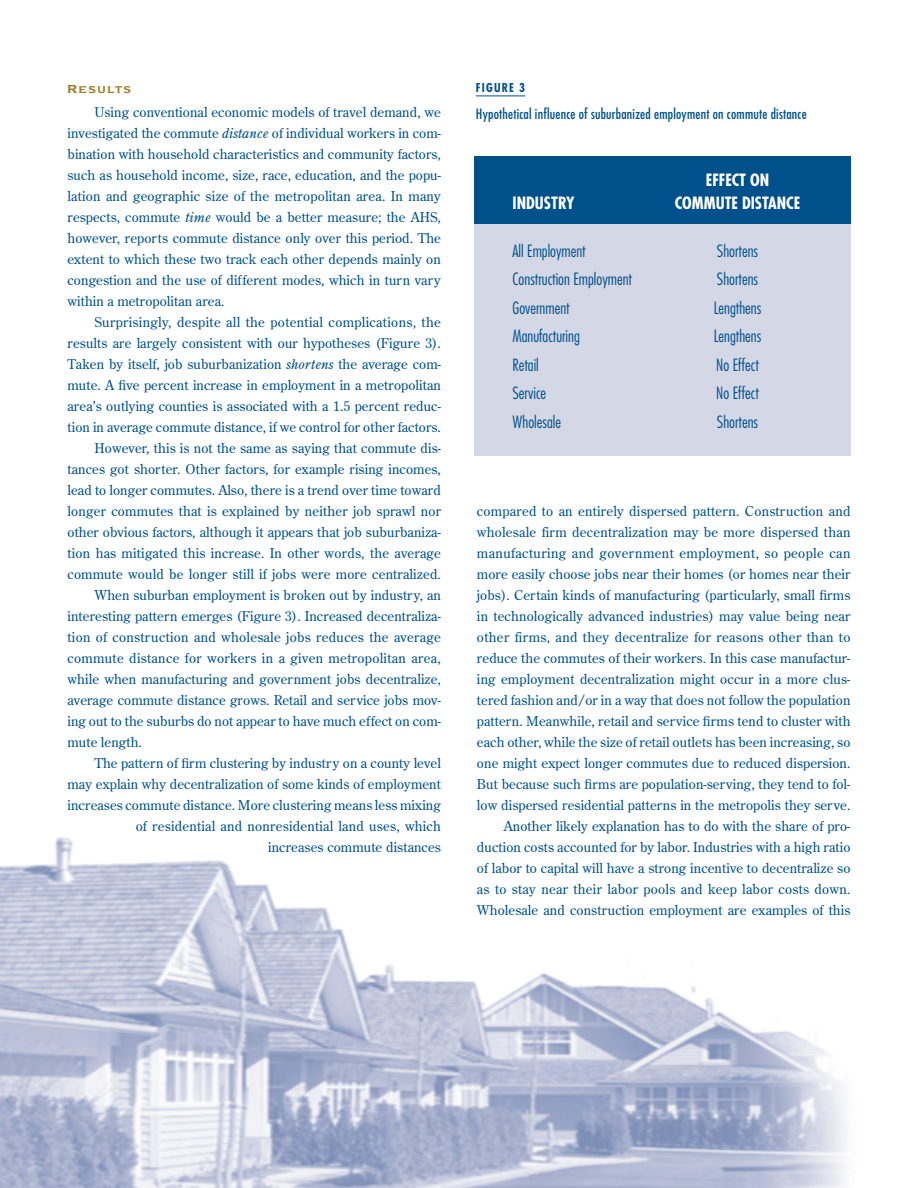
<style>
.page{position:relative;width:918px;height:1188px;background:#fff}
.page>*{position:absolute;margin:0;border:0;box-sizing:border-box;transform-origin:0 0}
.t1{font:300 condensed 16.5px "Futura";color:#00518b}
.t2{font:700 condensed 16.5px "Futura";color:#fff}
.t3{font:condensed 13.95px "Futura";letter-spacing:.015em;color:#00518b}
.t4{font:13.5px/21px "Century Old Style";letter-spacing:.005em;color:#00518b;text-align:justify}
.t5{font:700 condensed 12px "Futura";letter-spacing:.1em;color:#00518b}
.t6{font:600 11.55px "Newtext IT Cby BT";letter-spacing:.15em;color:#a07a28}
.s1{font-size:13.5px}
.s2{font-style:italic}
</style>
<div class="page">
<img style="left:0;top:837px;width:846px;height:350px">
<div style="left:474px;top:183px;width:376px;height:272px;background:#d4d7e6"></div>
<div style="left:474px;top:156px;width:376px;height:68px;background:#00518b"></div>
<hr style="left:476px;top:96px;width:49px;height:1px;background:#00518b">
<p class="t6" style="left:68px;top:82px;width:65px"><span class="s1">R</span>ESULTS</p>
<p class="t4" style="left:67px;top:103px;width:375px;text-indent:27px">Using conventional economic models of travel demand, we investigated the commute <span class="s2">distance</span> of individual workers in com&shy;bination with household characteristics and community factors, such as household income, size, race, education, and the popu&shy;lation and geographic size of the metropolitan area. In many respects, commute <span class="s2">time</span> would be a better measure; the AHS, however, reports commute distance only over this period. The extent to which these two track each other depends mainly on congestion and the use of different modes, which in turn vary within a metropolitan area.</p>
<p class="t4" style="left:94px;top:313px;width:348px">Surprisingly, despite all the potential complications, the</p>
<p class="t4" style="left:67px;top:334px;width:375px">results are largely consistent with our hypotheses (Figure 3).</p>
<p class="t4" style="left:67px;top:355px;width:375px">Taken by itself, job suburbanization <span class="s2">shortens</span> the average com-</p>
<p class="t4" style="left:68px;top:376px;width:375px">mute. A five percent increase in employment in a metropolitan</p>
<p class="t4" style="left:68px;top:397px;width:375px">area’s outlying counties is associated with a 1.5 percent reduc-</p>
<p class="t4" style="left:68px;top:418px;width:375px">tion in average commute distance, if we control for other factors.</p>
<p class="t4" style="left:94px;top:439px;width:348px">However, this is not the same as saying that commute dis-</p>
<p class="t4" style="left:68px;top:460px;width:375px">tances got shorter. Other factors, for example rising incomes,</p>
<p class="t4" style="left:68px;top:481px;width:375px">lead to longer commutes. Also, there is a trend over time toward</p>
<p class="t4" style="left:68px;top:502px;width:375px">longer commutes that is explained by neither job sprawl nor</p>
<p class="t4" style="left:68px;top:523px;width:375px">other obvious factors, although it appears that job suburbaniza-</p>
<p class="t4" style="left:68px;top:544px;width:375px">tion has mitigated this increase. In other words, the average</p>
<p class="t4" style="left:68px;top:565px;width:375px">commute would be longer still if jobs were more centralized.</p>
<p class="t4" style="left:94px;top:586px;width:348px">When suburban employment is broken out by industry, an</p>
<p class="t4" style="left:68px;top:607px;width:375px">interesting pattern emerges (Figure 3). Increased decentraliza-</p>
<p class="t4" style="left:68px;top:628px;width:375px">tion of construction and wholesale jobs reduces the average</p>
<p class="t4" style="left:68px;top:649px;width:375px">commute distance for workers in a given metropolitan area,</p>
<p class="t4" style="left:68px;top:670px;width:375px">while when manufacturing and government jobs decentralize,</p>
<p class="t4" style="left:68px;top:691px;width:375px">average commute distance grows. Retail and service jobs mov-</p>
<p class="t4" style="left:68px;top:712px;width:375px">ing out to the suburbs do not appear to have much effect on com-</p>
<p class="t4" style="left:68px;top:733px;width:76px">mute length.</p>
<p class="t4" style="left:94px;top:754px;width:348px">The pattern of firm clustering by industry on a county level</p>
<p class="t4" style="left:68px;top:775px;width:375px">may explain why decentralization of some kinds of employment</p>
<p class="t4" style="left:68px;top:796px;width:375px">increases commute distance. More clustering means less mixing</p>
<p class="t4" style="left:136px;top:817px;width:307px">of residential and nonresidential land uses, which</p>
<p class="t4" style="left:268px;top:838px;width:174px">increases commute distances</p>
<p class="t5" style="left:476px;top:82px;width:51px">FIGURE 3</p>
<p class="t3" style="left:476px;top:108px;width:332px">Hypothetical influence of suburbanized employment on commute distance</p>
<p class="t2" style="left:706px;top:172px;width:65px">EFFECT ON</p>
<p class="t2" style="left:513px;top:196px;width:64px">INDUSTRY</p>
<p class="t2" style="left:675px;top:196px;width:127px">COMMUTE DISTANCE</p>
<p class="t1" style="left:513px;top:244px;width:75px">All Employment</p>
<p class="t1" style="left:717px;top:244px;width:43px">Shortens</p>
<p class="t1" style="left:513px;top:272px;width:121px">Construction Employment</p>
<p class="t1" style="left:717px;top:272px;width:43px">Shortens</p>
<p class="t1" style="left:513px;top:301px;width:59px">Government</p>
<p class="t1" style="left:714px;top:301px;width:49px">Lengthens</p>
<p class="t1" style="left:513px;top:329px;width:69px">Manufacturing</p>
<p class="t1" style="left:714px;top:329px;width:49px">Lengthens</p>
<p class="t1" style="left:513px;top:358px;width:28px">Retail</p>
<p class="t1" style="left:716px;top:358px;width:44px">No Effect</p>
<p class="t1" style="left:513px;top:386px;width:35px">Service</p>
<p class="t1" style="left:716px;top:386px;width:44px">No Effect</p>
<p class="t1" style="left:513px;top:415px;width:50px">Wholesale</p>
<p class="t1" style="left:717px;top:415px;width:43px">Shortens</p>
<p class="t4" style="left:477px;top:502px;width:375px;text-align:right">compared to an entirely dispersed pattern. Construction and wholesale firm decentralization may be more dispersed than manufacturing and government employment, so people can more easily choose jobs near their homes (or homes near their jobs). Certain kinds of manufacturing (particularly, small firms in technologically advanced industries) may value being near other firms, and they decentralize for reasons other than to reduce the commutes of their workers. In this case manufactur&shy;ing employment decentralization might occur in a more clus&shy;tered fashion and/or in a way that does not follow the population pattern. Meanwhile, retail and service firms tend to cluster with each other, while the size of retail outlets has been increasing, so one might expect longer commutes due to reduced dispersion.<br>But because such firms are population-serving, they tend to fol&shy;low dispersed residential patterns in the metropolis they serve.<br>Another likely explanation has to do with the share of pro&shy;duction costs accounted for by labor. Industries with a high ratio of labor to capital will have a strong incentive to decentralize so as to stay near their labor pools and keep labor costs down.<br>Wholesale and construction employment are examples of this</p>
</div>
